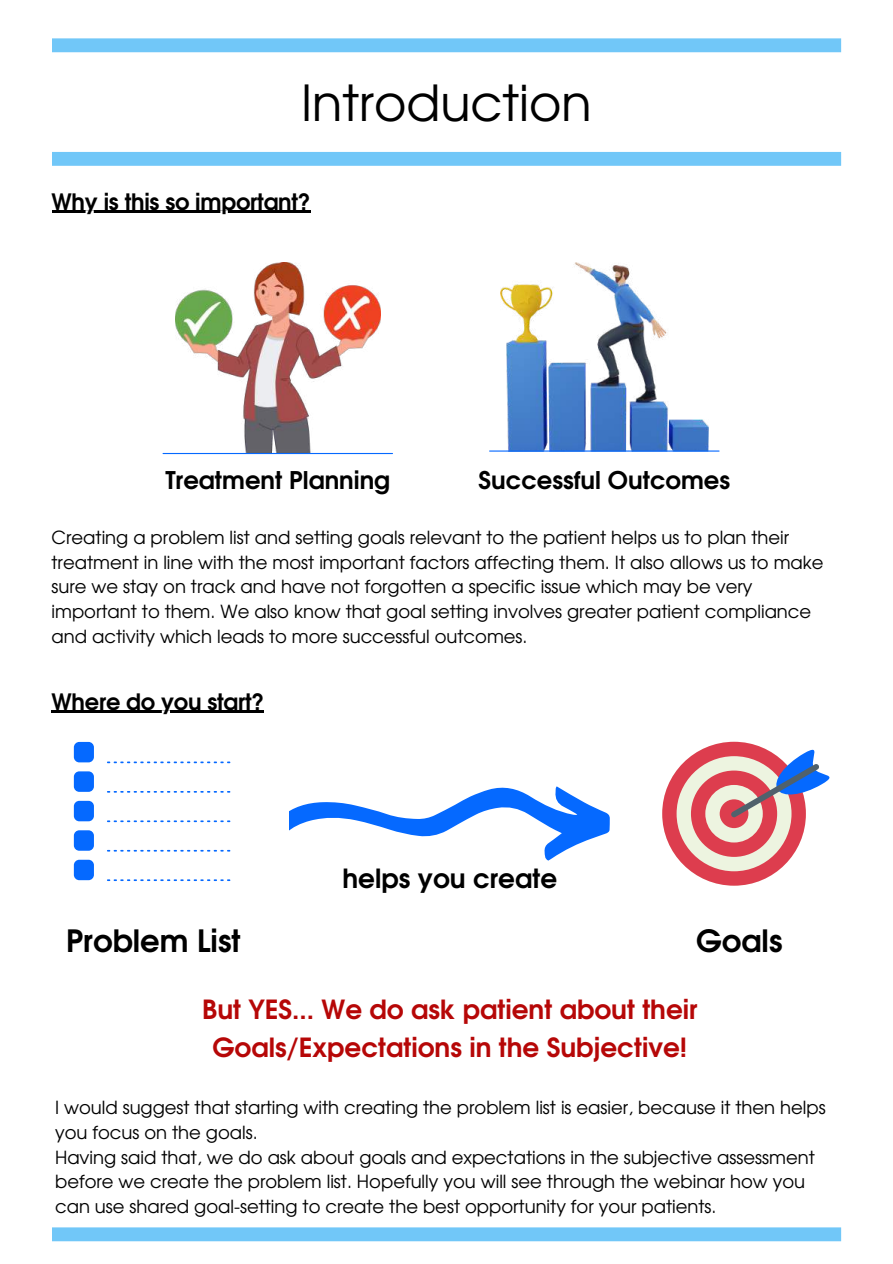
<style>
.page{position:relative;width:893px;height:1264px;background:#fff}
.page>*{position:absolute;margin:0;border:0;box-sizing:border-box;transform-origin:0 0}
.t1{font:49.5px "Te X Gyre Adventor";color:#000}
.t2{font:700 30.6px "Te X Gyre Adventor";color:#000}
.t3{font:700 26.25px/38.1px "Te X Gyre Adventor";color:#b60707;text-align:center}
.t4{font:700 26.25px "Te X Gyre Adventor";color:#000}
.t5{font:700 24.3px "Te X Gyre Adventor";color:#000}
.t6{font:700 22.5px "Te X Gyre Adventor";letter-spacing:-.01em;color:#000}
.t7{font:18px/24.8px "Te X Gyre Adventor";color:#000}
</style>
<div class="page">
<svg style="left:52px;top:152px;width:789px;height:14px;background:#72c7f8"></svg>
<svg style="left:52px;top:38px;width:789px;height:14px;background:#74c8f8"></svg>
<svg style="left:52px;top:1227px;width:789px;height:14px;background:#75c8f8"></svg>
<hr style="left:52px;top:211px;width:258px;height:2px;background:#000">
<img style="left:175px;top:262px;width:206px;height:191px">
<hr style="left:163px;top:453px;width:229px;height:1px;background:#0569ff">
<img style="left:500px;top:262px;width:208px;height:188px">
<hr style="left:489px;top:450px;width:230px;height:1px;background:#0569ff">
<svg style="left:662px;top:741px;width:168px;height:144px"></svg>
<svg style="left:74px;top:742px;width:157px;height:139px"></svg>
<svg style="left:289px;top:786px;width:320px;height:74px"></svg>
<hr style="left:52px;top:710px;width:212px;height:3px;background:#000">
<h1 class="t1" style="left:301px;top:64px;width:292px">Introduction</h1>
<p class="t6" style="left:52px;top:182px;width:260px">Why is this so important?</p>
<h3 class="t5" style="left:165px;top:459px;width:226px">Treatment Planning</h3>
<h3 class="t5" style="left:478px;top:459px;width:253px">Successful Outcomes</h3>
<p class="t7" style="left:52px;top:524px;width:773px">Creating a problem list and setting goals relevant to the patient helps us to plan their treatment in line with the most important factors affecting them. It also allows us to make sure we stay on track and have not forgotten a specific issue which may be very important to them. We also know that goal setting involves greater patient compliance and activity which leads to more successful outcomes.</p>
<p class="t6" style="left:52px;top:682px;width:214px">Where do you start?</p>
<h3 class="t4" style="left:342px;top:856px;width:216px">helps you create</h3>
<h2 class="t2" style="left:66px;top:914px;width:176px">Problem List</h2>
<h2 class="t2" style="left:696px;top:914px;width:88px">Goals</h2>
<h3 class="t3" style="left:202px;top:987px;width:497px">But YES... We do ask patient about their<br>Goals/Expectations in the Subjective!</h3>
<p class="t7" style="left:55px;top:1094px;width:772px">I would suggest that starting with creating the problem list is easier, because it then helps you focus on the goals.<br>Having said that, we do ask about goals and expectations in the subjective assessment before we create the problem list. Hopefully you will see through the webinar how you can use shared goal-setting to create the best opportunity for your patients.</p>
</div>
